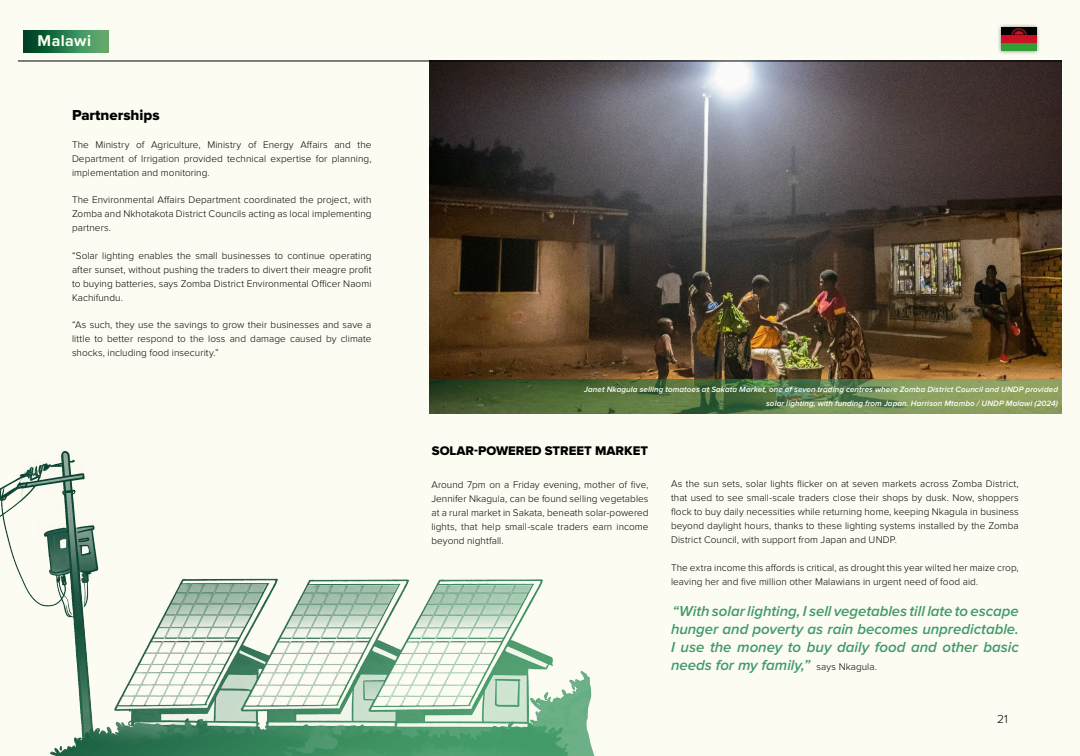
<style>
.page{position:relative;width:1080px;height:756px;background:#fcfcf3}
.page>*{position:absolute;margin:0;border:0;box-sizing:border-box;transform-origin:0 0}
.t1{font:700 16.2px "Proxima Nova";letter-spacing:.025em;color:#fdfef0}
.t2{font:italic 600 15px/18px "Proxima Nova";letter-spacing:-.005em;color:#429a68;text-align:justify}
.t3{font:15px "Proxima Nova Extrabld";color:#000}
.t4{font:13px "Proxima Nova Extrabld";color:#000}
.t5{font:300 12px "Proxima Nova";color:#000}
.t6{font:300 10px/14px "Proxima Nova";letter-spacing:.005em;color:#000;text-align:justify}
.t7{font:italic 600 8px/14px "Proxima Nova";letter-spacing:.015em;color:#fff;text-align:right}
.s1{font-weight:300;font-style:normal;font-size:10px;color:#000}
</style>
<div class="page">
<img style="left:430px;top:61px;width:632px;height:318px">
<svg style="left:430px;top:379px;width:632px;height:35px;background:#5f7b46"></svg>
<div style="left:23px;top:30px;width:85px;height:23px;background:linear-gradient(to right,#003f1f,#67b779)"></div>
<hr style="left:18px;top:60px;width:1044px;height:1px;background:#000">
<div style="left:997px;top:23px;width:44px;height:32px;background:#000;opacity:.49"></div>
<img style="left:1001px;top:27px;width:35px;height:23px">
<img style="left:0;top:408px;width:608px;height:348px">
<h1 class="t1" style="left:38px;top:32px;width:55px">Malawi</h1>
<h2 class="t3" style="left:72px;top:107px;width:89px">Partnerships</h2>
<p class="t6" style="left:72px;top:138px;width:301px">The Ministry of Agriculture, Ministry of Energy Affairs and the Department of Irrigation provided technical expertise for planning, implementation and monitoring.</p>
<p class="t6" style="left:72px;top:193px;width:301px">The Environmental Affairs Department coordinated the project, with Zomba and Nkhotakota District Councils acting as local implementing partners.</p>
<p class="t6" style="left:72px;top:249px;width:301px">“Solar lighting enables the small businesses to continue operating after sunset, without pushing the traders to divert their meagre profit to buying batteries, says Zomba District Environmental Officer Naomi Kachifundu.</p>
<p class="t6" style="left:72px;top:318px;width:301px">“As such, they use the savings to grow their businesses and save a little to better respond to the loss and damage caused by climate shocks, including food insecurity.”</p>
<p class="t7" style="left:584px;top:382px;width:475px">Janet Nkagula selling tomatoes at Sakata Market, one of seven trading centres where Zomba District Council and UNDP provided solar lighting, with funding from Japan. Harrison Mtambo / UNDP Malawi (2024)</p>
<h3 class="t4" style="left:432px;top:443px;width:218px">SOLAR-POWERED STREET MARKET</h3>
<p class="t6" style="left:431px;top:478px;width:219px">Around 7pm on a Friday evening, mother of five, Jennifer Nkagula, can be found selling vegetables at a rural market in Sakata, beneath solar-powered lights, that help small-scale traders earn income beyond nightfall.</p>
<p class="t6" style="left:671px;top:477px;width:349px">As the sun sets, solar lights flicker on at seven markets across Zomba District, that used to see small-scale traders close their shops by dusk. Now, shoppers flock to buy daily necessities while returning home, keeping Nkagula in business beyond daylight hours, thanks to these lighting systems installed by the Zomba District Council, with support from Japan and UNDP.</p>
<p class="t6" style="left:671px;top:561px;width:349px">The extra income this affords is critical, as drought this year wilted her maize crop, leaving her and five million other Malawians in urgent need of food aid.</p>
<h2 class="t2" style="left:671px;top:603px;width:349px">“With solar lighting, I sell vegetables till late to escape hunger and poverty as rain becomes unpredictable.<br>I use the money to buy daily food and other basic needs for my family,” <span class="s1">says Nkagula.</span></h2>
<p class="t5" style="left:997px;top:713px;width:12px">21</p>
</div>
